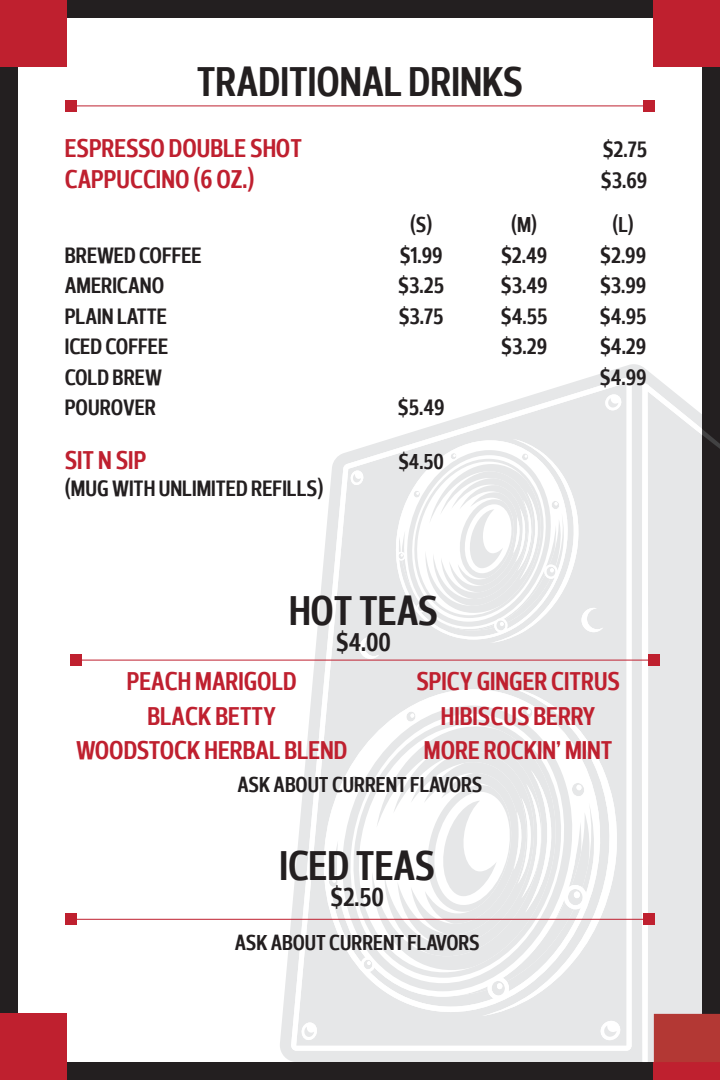
<style>
.page{position:relative;width:720px;height:1080px;background:#fff}
.page>*{position:absolute;margin:0;border:0;box-sizing:border-box;transform-origin:0 0}
.t1{font:700 condensed 42px "Prelo W01";color:#231f20}
.t2{font:700 condensed 26.2px "Prelo W01";color:#231f20}
.t3{font:700 condensed 26px/34.5px "Prelo W01";color:#bf202f;text-align:center}
.t4{font:700 condensed 26px "Prelo W01";color:#231f20}
.t5{font:700 condensed 22.5px "Prelo W01";color:#231f20}
.t6{font:700 condensed 21.8px "Prelo W01";color:#231f20}
</style>
<div class="page">
<div style="left:0;top:0;width:18px;height:1080px;background:#231f20"></div>
<div style="left:702px;top:0;width:18px;height:1080px;background:#231f20"></div>
<div style="left:18px;top:1062px;width:651px;height:18px;background:#231f20"></div>
<div style="left:18px;top:0;width:651px;height:18px;background:#231f20"></div>
<div style="left:0;top:1014px;width:66px;height:66px;background:#bf202f"></div>
<div style="left:0;top:0;width:66px;height:66px;background:#bf202f"></div>
<div style="left:654px;top:1014px;width:66px;height:66px;background:#bf202f"></div>
<div style="left:654px;top:0;width:66px;height:66px;background:#bf202f"></div>
<svg style="left:280px;top:364px;width:383px;height:698px"></svg>
<svg style="left:291px;top:378px;width:341px;height:673px"></svg>
<svg style="left:295px;top:394px;width:425px;height:669px"></svg>
<hr style="left:71px;top:919px;width:578px;height:1px;background:#bf202f">
<div style="left:65px;top:913px;width:12px;height:12px;background:#bf202f"></div>
<div style="left:643px;top:913px;width:12px;height:12px;background:#bf202f"></div>
<hr style="left:71px;top:105px;width:578px;height:1px;background:#bf202f">
<div style="left:65px;top:100px;width:12px;height:12px;background:#bf202f"></div>
<div style="left:643px;top:100px;width:12px;height:12px;background:#bf202f"></div>
<hr style="left:76px;top:660px;width:578px;height:1px;background:#bf202f">
<div style="left:70px;top:654px;width:12px;height:12px;background:#bf202f"></div>
<div style="left:648px;top:654px;width:12px;height:12px;background:#bf202f"></div>
<h1 class="t1" style="left:197px;top:60px;width:328px">TRADITIONAL DRINKS</h1>
<p class="t3" style="left:65px;top:131px;width:239px">ESPRESSO DOUBLE SHOT</p>
<p class="t5" style="left:603px;top:137px;width:46px">$2.75</p>
<p class="t3" style="left:65px;top:162px;width:191px">CAPPUCCINO (6 OZ.)</p>
<p class="t5" style="left:601px;top:169px;width:48px">$3.69</p>
<p class="t6" style="left:410px;top:213px;width:24px">(S)</p>
<p class="t6" style="left:511px;top:213px;width:27px">(M)</p>
<p class="t6" style="left:613px;top:213px;width:23px">(L)</p>
<p class="t5" style="left:65px;top:243px;width:139px">BREWED COFFEE</p>
<p class="t5" style="left:400px;top:243px;width:44px">$1.99</p>
<p class="t5" style="left:501px;top:243px;width:48px">$2.49</p>
<p class="t5" style="left:600px;top:243px;width:47px">$2.99</p>
<p class="t5" style="left:65px;top:274px;width:101px">AMERICANO</p>
<p class="t5" style="left:398px;top:274px;width:47px">$3.25</p>
<p class="t5" style="left:501px;top:274px;width:48px">$3.49</p>
<p class="t5" style="left:600px;top:274px;width:48px">$3.99</p>
<p class="t5" style="left:65px;top:304px;width:104px">PLAIN LATTE</p>
<p class="t5" style="left:399px;top:304px;width:46px">$3.75</p>
<p class="t5" style="left:501px;top:304px;width:48px">$4.55</p>
<p class="t5" style="left:600px;top:304px;width:48px">$4.95</p>
<p class="t5" style="left:65px;top:335px;width:105px">ICED COFFEE</p>
<p class="t5" style="left:501px;top:335px;width:47px">$3.29</p>
<p class="t5" style="left:600px;top:335px;width:48px">$4.29</p>
<p class="t5" style="left:65px;top:365px;width:99px">COLD BREW</p>
<p class="t5" style="left:600px;top:365px;width:48px">$4.99</p>
<p class="t5" style="left:65px;top:396px;width:93px">POUROVER</p>
<p class="t5" style="left:398px;top:396px;width:48px">$5.49</p>
<p class="t3" style="left:65px;top:443px;width:83px">SIT N SIP</p>
<p class="t6" style="left:398px;top:450px;width:47px">$4.50</p>
<p class="t5" style="left:65px;top:476px;width:260px">(MUG WITH UNLIMITED REFILLS)</p>
<h1 class="t1" style="left:289px;top:588px;width:150px">HOT TEAS</h1>
<p class="t4" style="left:336px;top:628px;width:56px">$4.00</p>
<p class="t3" style="left:76px;top:664px;width:273px">PEACH MARIGOLD<br>BLACK BETTY<br>WOODSTOCK HERBAL BLEND</p>
<p class="t3" style="left:416px;top:664px;width:205px">SPICY GINGER CITRUS<br>HIBISCUS BERRY<br>MORE ROCKIN’ MINT</p>
<p class="t6" style="left:238px;top:773px;width:246px">ASK ABOUT CURRENT FLAVORS</p>
<h1 class="t1" style="left:280px;top:843px;width:157px">ICED TEAS</h1>
<p class="t2" style="left:330px;top:883px;width:55px">$2.50</p>
<p class="t6" style="left:235px;top:930px;width:246px">ASK ABOUT CURRENT FLAVORS</p>
</div>
